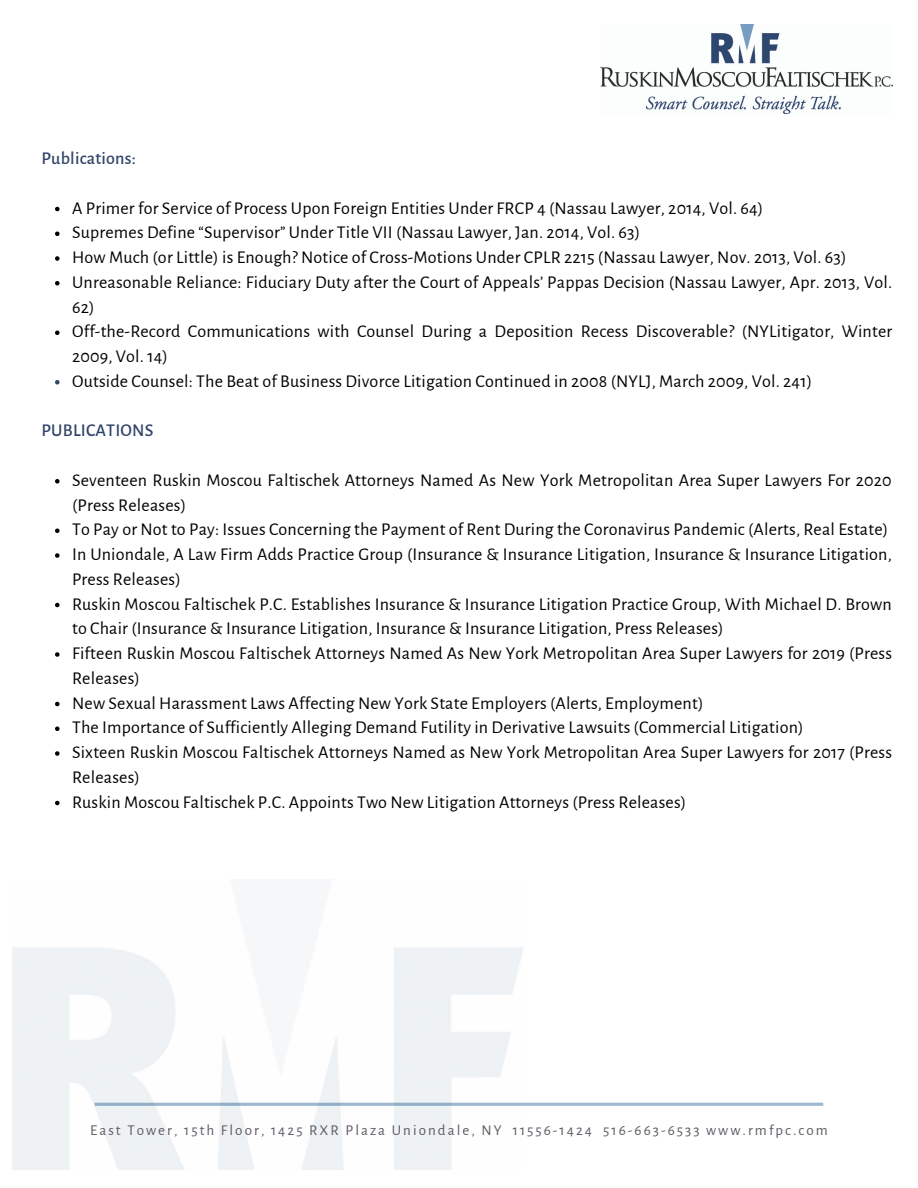
<style>
.page{position:relative;width:918px;height:1188px;background:#fff}
.page>*{position:absolute;margin:0;border:0;box-sizing:border-box;transform-origin:0 0}
.t1{font:18px/24.8px "Alegreya Sans";letter-spacing:.01em;color:#000}
.t2{font:500 18px "Alegreya Sans";letter-spacing:.01em;color:#324568}
.t3{font:15px "Alegreya Sans";letter-spacing:.135em;color:#5d5a62}
</style>
<div class="page">
<img style="left:600px;top:25px;width:293px;height:89px">
<svg style="left:95px;top:1103px;width:728px;height:3px;background:#9fb9cf"></svg>
<svg style="left:55px;top:207px;width:5px;height:4px"></svg>
<svg style="left:55px;top:232px;width:5px;height:4px"></svg>
<svg style="left:55px;top:256px;width:5px;height:5px"></svg>
<svg style="left:55px;top:281px;width:5px;height:5px"></svg>
<svg style="left:55px;top:331px;width:5px;height:4px"></svg>
<svg style="left:55px;top:380px;width:5px;height:5px"></svg>
<svg style="left:55px;top:479px;width:5px;height:5px"></svg>
<svg style="left:55px;top:529px;width:5px;height:4px"></svg>
<svg style="left:55px;top:553px;width:5px;height:5px"></svg>
<svg style="left:55px;top:603px;width:5px;height:4px"></svg>
<svg style="left:55px;top:652px;width:5px;height:5px"></svg>
<svg style="left:55px;top:702px;width:5px;height:4px"></svg>
<svg style="left:55px;top:727px;width:5px;height:4px"></svg>
<svg style="left:55px;top:751px;width:5px;height:5px"></svg>
<svg style="left:55px;top:801px;width:5px;height:4px"></svg>
<p class="t2" style="left:42px;top:150px;width:96px">Publications:</p>
<p class="t1" style="left:72px;top:196px;width:693px">A Primer for Service of Process Upon Foreign Entities Under FRCP 4 (Nassau Lawyer, 2014, Vol. 64)</p>
<p class="t1" style="left:72px;top:220px;width:570px">Supremes Define “Supervisor” Under Title VII (Nassau Lawyer, Jan. 2014, Vol. 63)</p>
<p class="t1" style="left:72px;top:245px;width:776px">How Much (or Little) is Enough? Notice of Cross-Motions Under CPLR 2215 (Nassau Lawyer, Nov. 2013, Vol. 63)</p>
<p class="t1" style="left:72px;top:270px;width:822px">Unreasonable Reliance: Fiduciary Duty after the Court of Appeals’ Pappas Decision (Nassau Lawyer, Apr. 2013, Vol.<br>62)</p>
<p class="t1" style="left:72px;top:319px;width:822px">Off-the-Record Communications with Counsel During a Deposition Recess Discoverable? (NYLitigator, Winter<br>2009, Vol. 14)</p>
<p class="t1" style="left:72px;top:369px;width:742px">Outside Counsel: The Beat of Business Divorce Litigation Continued in 2008 (NYLJ, March 2009, Vol. 241)</p>
<p class="t2" style="left:42px;top:422px;width:113px">PUBLICATIONS</p>
<p class="t1" style="left:72px;top:468px;width:821px">Seventeen Ruskin Moscou Faltischek Attorneys Named As New York Metropolitan Area Super Lawyers For 2020 (Press Releases)</p>
<p class="t1" style="left:72px;top:517px;width:818px">To Pay or Not to Pay: Issues Concerning the Payment of Rent During the Coronavirus Pandemic (Alerts, Real Estate)</p>
<p class="t1" style="left:72px;top:542px;width:821px">In Uniondale, A Law Firm Adds Practice Group (Insurance &amp; Insurance Litigation, Insurance &amp; Insurance Litigation,<br>Press Releases)</p>
<p class="t1" style="left:72px;top:592px;width:821px">Ruskin Moscou Faltischek P.C. Establishes Insurance &amp; Insurance Litigation Practice Group, With Michael D. Brown to Chair (Insurance &amp; Insurance Litigation, Insurance &amp; Insurance Litigation, Press Releases)</p>
<p class="t1" style="left:72px;top:641px;width:821px">Fifteen Ruskin Moscou Faltischek Attorneys Named As New York Metropolitan Area Super Lawyers for 2019 (Press<br>Releases)</p>
<p class="t1" style="left:72px;top:691px;width:633px">New Sexual Harassment Laws Affecting New York State Employers (Alerts, Employment)</p>
<p class="t1" style="left:72px;top:715px;width:733px">The Importance of Sufficiently Alleging Demand Futility in Derivative Lawsuits (Commercial Litigation)</p>
<p class="t1" style="left:72px;top:740px;width:821px">Sixteen Ruskin Moscou Faltischek Attorneys Named as New York Metropolitan Area Super Lawyers for 2017 (Press<br>Releases)</p>
<p class="t1" style="left:72px;top:790px;width:616px">Ruskin Moscou Faltischek P.C. Appoints Two New Litigation Attorneys (Press Releases)</p>
<p class="t3" style="left:90px;top:1123px;width:739px">East Tower, 15th Floor, 1425 RXR Plaza Uniondale, NY 11556-1424 516-663-6533 www.rmfpc.com</p>
</div>
